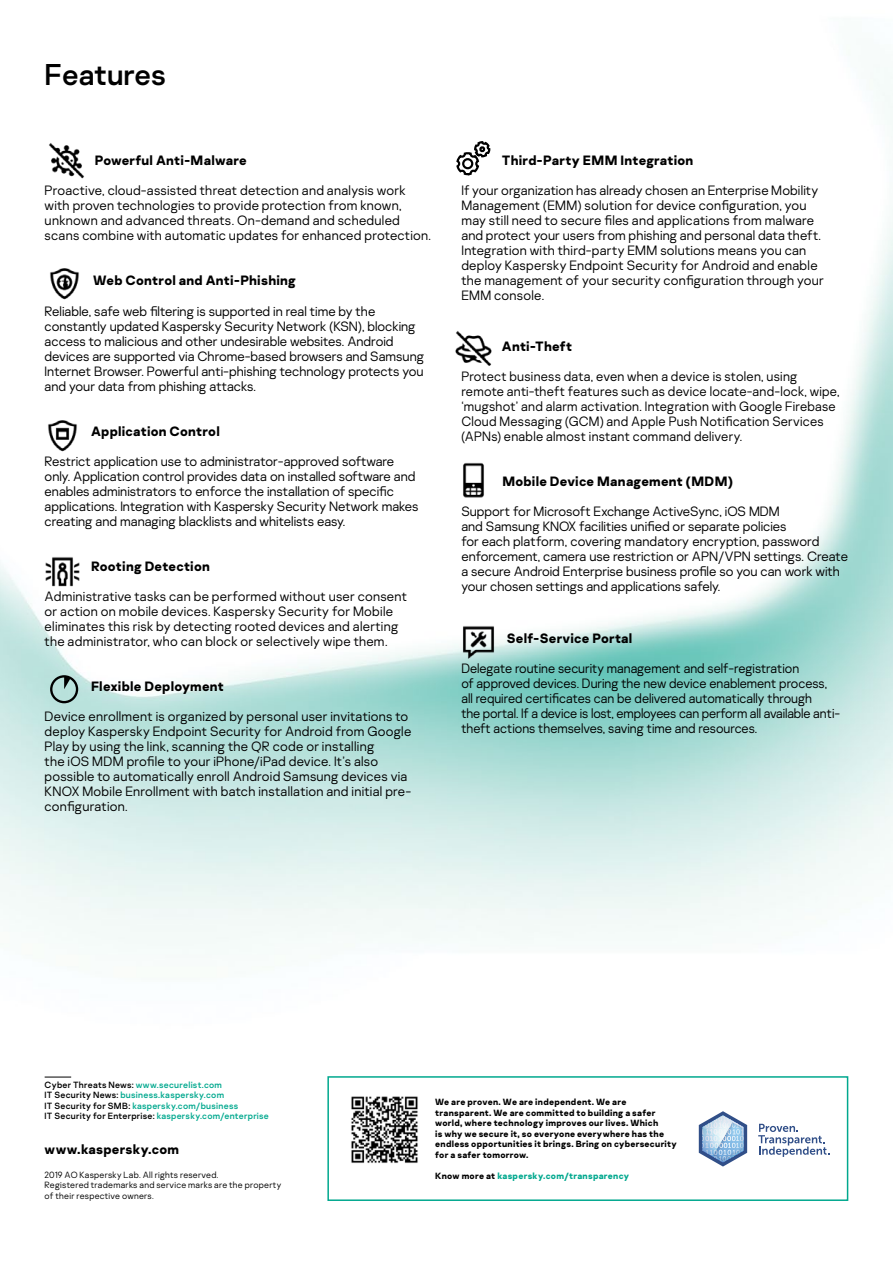
<style>
.page{position:relative;width:893px;height:1263px;background:#fff}
.page>*{position:absolute;margin:0;border:0;box-sizing:border-box;transform-origin:0 0}
.t1{font:30px "Kaspersky Sans";color:#000}
.Body{font:300 13.5px/15px "Kaspersky Sans";color:#000}
.Body-2{font:300 13.5px/15px "Kaspersky Sans";letter-spacing:.02em;color:#000}
.Body_Bold{font:700 13.5px "Kaspersky Sans";letter-spacing:.015em;color:#000}
.Body-3{font:700 13.5px "Kaspersky Sans";letter-spacing:.015em;color:#000}
.How-to-buy_text_blac{font:700 9px/10.5px "Kaspersky Sans";letter-spacing:.03em;color:#000}
.How-to-buy_text_blac-2{font:9px "Kaspersky Sans";letter-spacing:.03em;color:#00a88e}
.copyright{font:300 9px/10.5px "Kaspersky Sans";letter-spacing:.03em;color:#000}
.How-to-buy_text_blac-3{font:9px "Kaspersky Sans";letter-spacing:.03em;color:#000}
.How-to-buy_text_blac-4{font:700 9px "Kaspersky Sans";letter-spacing:.03em;color:#00a88e}
.s1{color:#000}
.s2{color:#00a88e}
</style>
<div class="page">
<img style="left:0;top:76px;width:893px;height:1125px">
<svg style="left:45px;top:1076px;width:26px;height:1px"></svg>
<div style="left:327px;top:1076px;width:521px;height:125px;border:2px solid #00a88e"></div>
<img style="left:348px;top:1093px;width:72px;height:72px">
<svg style="left:699px;top:1111px;width:48px;height:55px"></svg>
<svg style="left:758px;top:1124px;width:71px;height:33px"></svg>
<img style="left:46px;top:141px;width:40px;height:39px">
<img style="left:43px;top:553px;width:40px;height:38px">
<svg style="left:456px;top:141px;width:34px;height:34px"></svg>
<img style="left:453px;top:328px;width:40px;height:38px">
<img style="left:454px;top:461px;width:40px;height:38px">
<img style="left:458px;top:621px;width:40px;height:39px">
<svg style="left:50px;top:675px;width:28px;height:28px"></svg>
<img style="left:45px;top:264px;width:40px;height:38px">
<img style="left:43px;top:417px;width:40px;height:38px">
<h3 class="t1" style="left:45px;top:56px;width:123px">Features</h3>
<p class="Body_Bold" style="left:95px;top:152px;width:153px">Powerful Anti-Malware</p>
<p class="Body" style="left:45px;top:182px;width:388px">Proactive, cloud-assisted threat detection and analysis work with proven technologies to provide protection from known, unknown and advanced threats. On-demand and scheduled scans combine with automatic updates for enhanced protection.</p>
<p class="Body-3" style="left:93px;top:272px;width:204px">Web Control and Anti-Phishing</p>
<p class="Body" style="left:45px;top:304px;width:381px">Reliable, safe web filtering is supported in real time by the constantly updated Kaspersky Security Network (KSN), blocking access to malicious and other undesirable websites. Android devices are supported via Chrome-based browsers and Samsung Internet Browser. Powerful anti-phishing technology protects you and your data from phishing attacks.</p>
<p class="Body_Bold" style="left:91px;top:423px;width:130px">Application Control</p>
<p class="Body" style="left:45px;top:454px;width:375px">Restrict application use to administrator-approved software only. Application control provides data on installed software and enables administrators to enforce the installation of specific applications. Integration with Kaspersky Security Network makes creating and managing blacklists and whitelists easy.</p>
<p class="Body_Bold" style="left:91px;top:558px;width:120px">Rooting Detection</p>
<p class="Body-2" style="left:45px;top:589px;width:364px">Administrative tasks can be performed without user consent or action on mobile devices. Kaspersky Security for Mobile eliminates this risk by detecting rooted devices and alerting the administrator, who can block or selectively wipe them.</p>
<p class="Body_Bold" style="left:91px;top:678px;width:134px">Flexible Deployment</p>
<p class="Body-2" style="left:45px;top:709px;width:368px">Device enrollment is organized by personal user invitations to deploy Kaspersky Endpoint Security for Android from Google Play by using the link, scanning the QR code or installing<br>the iOS MDM profile to your iPhone/iPad device. It’s also possible to automatically enroll Android Samsung devices via KNOX Mobile Enrollment with batch installation and initial pre&shy;configuration.</p>
<p class="Body_Bold" style="left:502px;top:152px;width:193px">Third-Party EMM Integration</p>
<p class="Body" style="left:461px;top:182px;width:364px">If your organization has already chosen an Enterprise Mobility Management (EMM) solution for device configuration, you may still need to secure files and applications from malware and protect your users from phishing and personal data theft.<br>Integration with third-party EMM solutions means you can deploy Kaspersky Endpoint Security for Android and enable the management of your security configuration through your EMM console.</p>
<p class="Body_Bold" style="left:502px;top:338px;width:72px">Anti-Theft</p>
<p class="Body" style="left:461px;top:369px;width:380px">Protect business data, even when a device is stolen, using remote anti-theft features such as device locate-and-lock, wipe, ‘mugshot’ and alarm activation. Integration with Google Firebase Cloud Messaging (GCM) and Apple Push Notification Services (APNs) enable almost instant command delivery.</p>
<p class="Body-3" style="left:502px;top:473px;width:232px">Mobile Device Management (MDM)</p>
<p class="Body" style="left:461px;top:504px;width:388px">Support for Microsoft Exchange ActiveSync, iOS MDM<br>and Samsung KNOX facilities unified or separate policies<br>for each platform, covering mandatory encryption, password enforcement, camera use restriction or APN/VPN settings. Create a secure Android Enterprise business profile so you can work with your chosen settings and applications safely.</p>
<p class="Body_Bold" style="left:507px;top:630px;width:127px">Self-Service Portal</p>
<p class="Body" style="left:461px;top:661px;width:380px">Delegate routine security management and self-registration<br>of approved devices. During the new device enablement process, all required certificates can be delivered automatically through<br>the portal. If a device is lost, employees can perform all available anti&shy;theft actions themselves, saving time and resources.</p>
<p class="How-to-buy_text_blac-2" style="left:45px;top:1079px;width:179px"><span class="s1">Cyber Threats News:</span> www.securelist.com</p>
<p class="How-to-buy_text_blac-2" style="left:45px;top:1089px;width:181px"><span class="s1">IT Security News:</span> business.kaspersky.com</p>
<p class="How-to-buy_text_blac-2" style="left:45px;top:1100px;width:195px"><span class="s1">IT Security for SMB:</span> kaspersky.com/business</p>
<p class="How-to-buy_text_blac-3" style="left:45px;top:1110px;width:226px">IT Security for Enterprise: <span class="s2">kaspersky.com/enterprise</span></p>
<p class="Body_Bold" style="left:45px;top:1140px;width:136px">www.kaspersky.com</p>
<p class="copyright" style="left:45px;top:1169px;width:238px">2019 AO Kaspersky Lab. All rights reserved.<br>Registered trademarks and service marks are the property of their respective owners.</p>
<p class="How-to-buy_text_blac" style="left:435px;top:1097px;width:243px">We are proven. We are independent. We are transparent. We are committed to building a safer world, where technology improves our lives. Which<br>is why we secure it, so everyone everywhere has the endless opportunities it brings. Bring on cybersecurity for a safer tomorrow.</p>
<p class="How-to-buy_text_blac-4" style="left:435px;top:1170px;width:195px"><span class="s1">Know more at</span> kaspersky.com/transparency</p>
</div>
